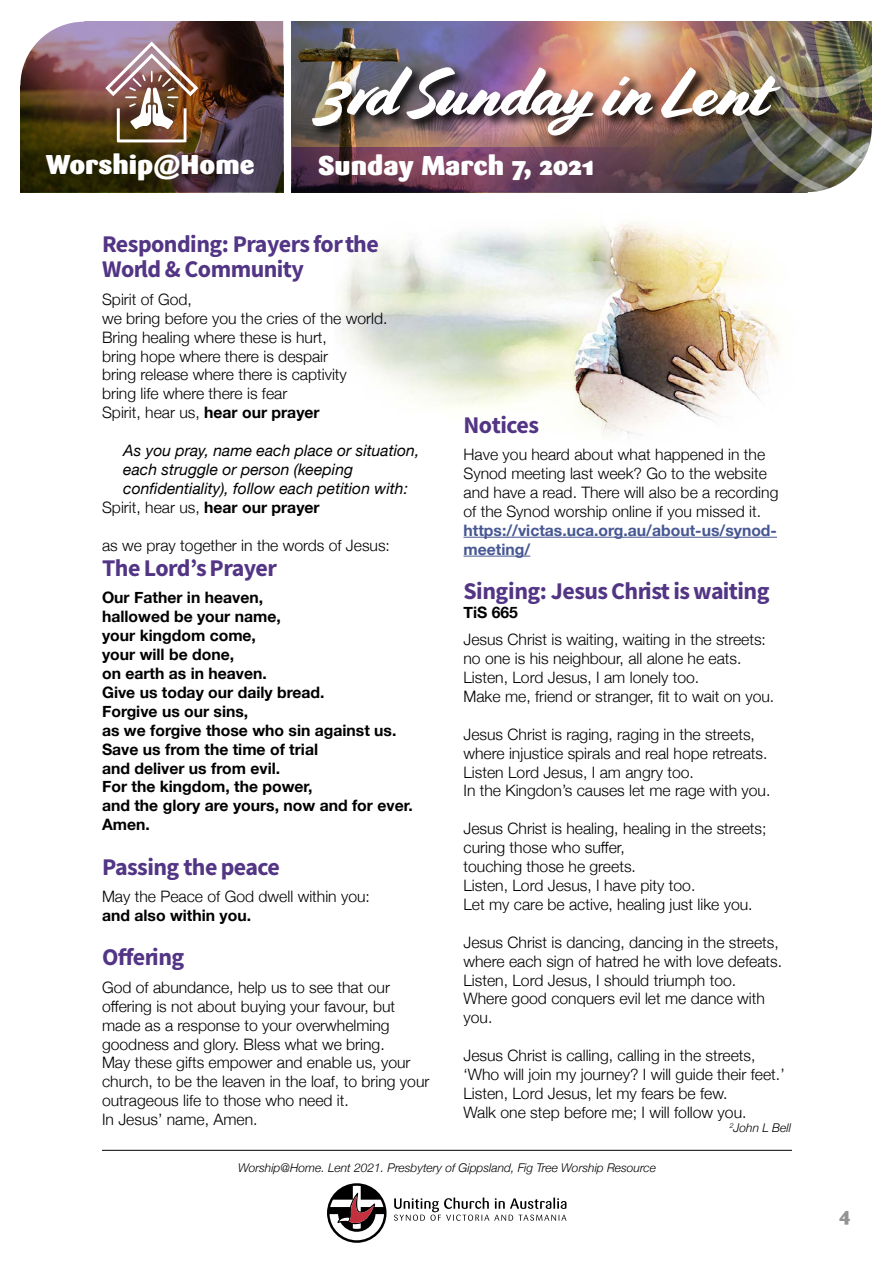
<style>
.page{position:relative;width:893px;height:1263px;background:#fff}
.page>*{position:absolute;margin:0;border:0;box-sizing:border-box;transform-origin:0 0}
.t1{font:67.5px "Cortado";letter-spacing:-.045em;color:#fff}
.t2{font:900 27px "Sari";color:#fff}
.t3{font:24px/25.5px "Source Sans Variable";letter-spacing:-.02em;color:#533585}
.t4{font:900 19.5px "Sari";color:#939393}
.t5{font:300 15.75px/18.9px "Helvetica Neue";color:#000}
.t6{font:700 15.75px/18.9px "Helvetica Neue";color:#000}
.t7{font:italic 15.75px "Helvetica Neue";color:#000}
.t8{font:700 15.75px/18.9px "Helvetica Neue";color:#465792}
.t9{font:italic 300 12px "Helvetica Neue";color:#000}
.s1{font-weight:700}
</style>
<div class="page">
<img style="left:334px;top:192px;width:445px;height:244px">
<svg style="left:394px;top:1197px;width:172px;height:24px"></svg>
<svg style="left:327px;top:1183px;width:60px;height:60px"></svg>
<hr style="left:102px;top:1150px;width:690px;height:1px;background:#000">
<img style="left:292px;top:22px;width:407px;height:170px">
<img style="left:20px;top:22px;width:263px;height:170px">
<img style="left:105px;top:42px;width:93px;height:100px">
<svg style="left:292px;top:148px;width:394px;height:44px;background:#623a4f"></svg>
<svg style="left:20px;top:21px;width:64px;height:64px"></svg>
<div style="left:311px;top:65px;width:483px;height:85px;background:#000;opacity:.91"></div>
<img style="left:699px;top:22px;width:173px;height:190px">
<hr style="left:463px;top:537px;width:314px;height:1px;background:#465792">
<hr style="left:463px;top:556px;width:67px;height:1px;background:#465792">
<h2 class="t2" style="left:46px;top:148px;width:210px">Worship@Home</h2>
<h1 class="t1" style="left:320px;top:54px;width:454px">3rd Sunday in Lent</h1>
<h2 class="t2" style="left:318px;top:148px;width:278px">Sunday March 7, 2021</h2>
<h3 class="t3" style="left:102px;top:231px;width:278px">Responding: Prayers for the<br>World &amp; Community</h3>
<p class="t5" style="left:102px;top:289px;width:287px">Spirit of God,<br>we bring before you the cries of the world.<br>Bring healing where these is hurt,<br>bring hope where there is despair<br>bring release where there is captivity<br>bring life where there is fear<br>Spirit, hear us, <span class="s1">hear our prayer</span></p>
<p class="t7" style="left:123px;top:439px;width:298px">As you pray, name each place or situation,</p>
<p class="t7" style="left:123px;top:458px;width:231px">each struggle or person (keeping</p>
<p class="t7" style="left:123px;top:477px;width:286px">confidentiality), follow each petition with:</p>
<p class="t5" style="left:102px;top:496px;width:219px">Spirit, hear us, <span class="s1">hear our prayer</span></p>
<p class="t5" style="left:102px;top:534px;width:289px">as we pray together in the words of Jesus:</p>
<h3 class="t3" style="left:102px;top:555px;width:177px">The Lord’s Prayer</h3>
<p class="t6" style="left:102px;top:589px;width:312px">Our Father in heaven,<br>hallowed be your name,<br>your kingdom come,<br>your will be done,<br>on earth as in heaven.<br>Give us today our daily bread.<br>Forgive us our sins,<br>as we forgive those who sin against us.<br>Save us from the time of trial<br>and deliver us from evil.<br>For the kingdom, the power,<br>and the glory are yours, now and for ever.<br>Amen.</p>
<h3 class="t3" style="left:102px;top:854px;width:179px">Passing the peace</h3>
<p class="t5" style="left:102px;top:886px;width:269px">May the Peace of God dwell within you:</p>
<p class="t6" style="left:102px;top:906px;width:151px">and also within you.</p>
<h3 class="t3" style="left:102px;top:945px;width:84px">Offering</h3>
<p class="t5" style="left:102px;top:976px;width:329px">God of abundance, help us to see that our offering is not about buying your favour, but made as a response to your overwhelming goodness and glory. Bless what we bring.<br>May these gifts empower and enable us, your church, to be the leaven in the loaf, to bring your outrageous life to those who need it.<br>In Jesus’ name, Amen.</p>
<h3 class="t3" style="left:463px;top:412px;width:77px">Notices</h3>
<p class="t5" style="left:463px;top:444px;width:316px">Have you heard about what happened in the Synod meeting last week? Go to the website and have a read. There will also be a recording of the Synod worship online if you missed it.</p>
<p class="t8" style="left:463px;top:521px;width:315px">https://victas.uca.org.au/about-us/synod&shy;meeting/</p>
<h3 class="t3" style="left:463px;top:578px;width:308px">Singing: Jesus Christ is waiting</h3>
<p class="t6" style="left:463px;top:603px;width:56px">TiS 665</p>
<p class="t5" style="left:463px;top:629px;width:312px">Jesus Christ is waiting, waiting in the streets: no one is his neighbour, all alone he eats.<br>Listen, Lord Jesus, I am lonely too.<br>Make me, friend or stranger, fit to wait on you.</p>
<p class="t5" style="left:463px;top:723px;width:308px">Jesus Christ is raging, raging in the streets, where injustice spirals and real hope retreats.<br>Listen Lord Jesus, I am angry too.<br>In the Kingdon’s causes let me rage with you.</p>
<p class="t5" style="left:463px;top:818px;width:305px">Jesus Christ is healing, healing in the streets; curing those who suffer,<br>touching those he greets.<br>Listen, Lord Jesus, I have pity too.<br>Let my care be active, healing just like you.</p>
<p class="t5" style="left:463px;top:931px;width:320px">Jesus Christ is dancing, dancing in the streets, where each sign of hatred he with love defeats.<br>Listen, Lord Jesus, I should triumph too.<br>Where good conquers evil let me dance with you.</p>
<p class="t5" style="left:463px;top:1045px;width:323px">Jesus Christ is calling, calling in the streets, ‘Who will join my journey? I will guide their feet.’ Listen, Lord Jesus, let my fears be few.<br>Walk one step before me; I will follow you.</p>
<p class="t9" style="left:730px;top:1118px;width:63px"><sup>2</sup>John L Bell</p>
<p class="t9" style="left:238px;top:1158px;width:419px">Worship@Home. Lent 2021. Presbytery of Gippsland, Fig Tree Worship Resource</p>
<p class="t4" style="left:839px;top:1202px;width:13px">4</p>
</div>
